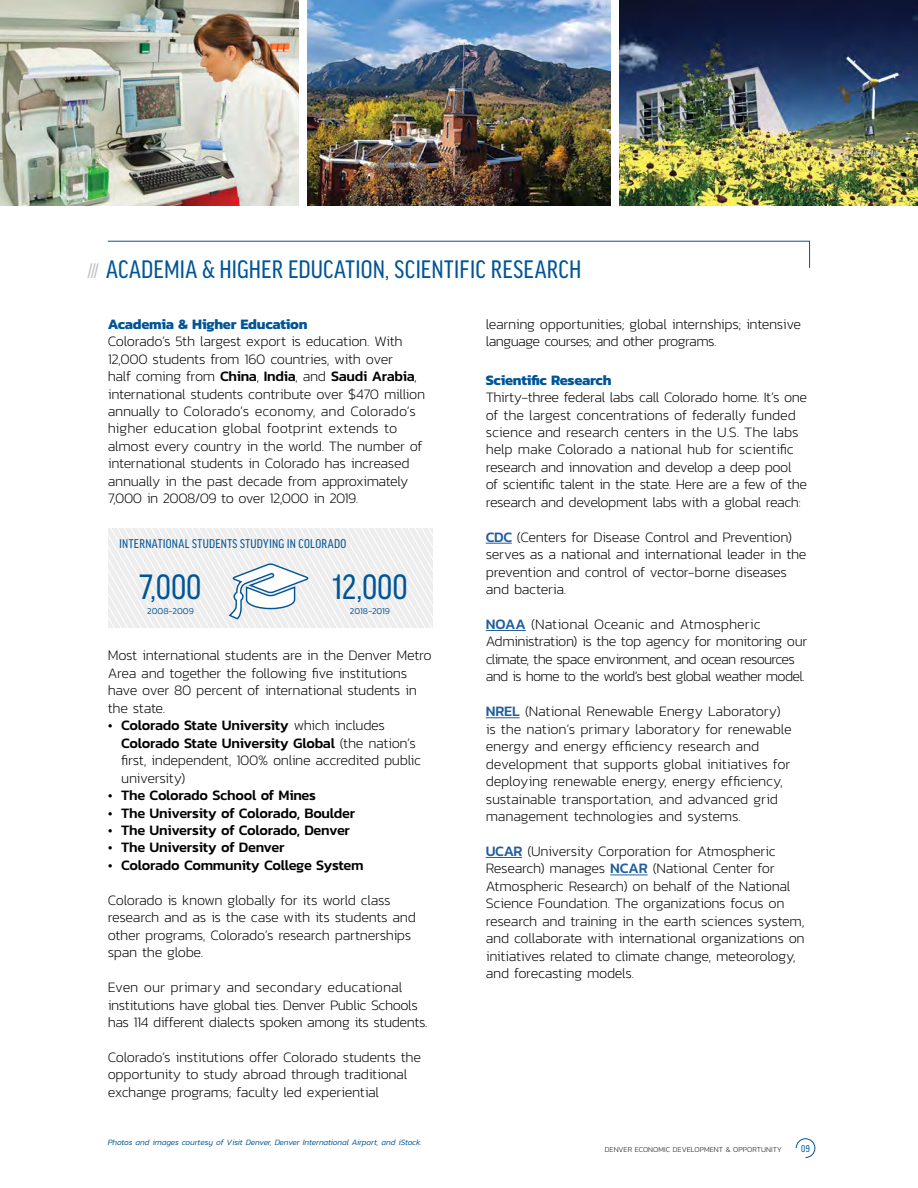
<style>
.page{position:relative;width:918px;height:1188px;background:#fff}
.page>*{position:absolute;margin:0;border:0;box-sizing:border-box;transform-origin:0 0}
.t1{font:condensed 37.5px "Good Headline Pro";letter-spacing:-.005em;color:#005596}
.t2{font:condensed 27px "Good Headline Pro";letter-spacing:.01em;color:#005596}
.t3{font:200 14.55px/17.4px "Kanit";letter-spacing:-.025em;color:#000}
.t4{font:200 14.55px/17.4px "Kanit";letter-spacing:-.05em;color:#000}
.t5{font:500 14.55px "Kanit";letter-spacing:-.02em;color:#000}
.t6{font:700 14.55px "Kanit";letter-spacing:-.02em;color:#005596}
.t7{font:condensed 13.5px "Good Headline Pro";letter-spacing:.025em;color:#005596}
.t8{font:condensed 10.5px "Good Headline Pro";color:#005596}
.t9{font:300 9px "Kanit";letter-spacing:-.005em;color:#005596}
.t10{font:italic 300 8.25px "Kanit";letter-spacing:-.01em;color:#005596}
.t11{font:200 7.5px "Kanit";letter-spacing:.01em;color:#000}
.s1{font-size:22.5px;color:#bcbec0}
.s2{font-weight:500}
.s3{font-weight:500;color:#215e9e}
.s4{font-weight:200}
</style>
<div class="page">
<img style="left:0;top:0;width:299px;height:205px">
<img style="left:308px;top:0;width:302px;height:205px">
<img style="left:619px;top:0;width:299px;height:205px">
<svg style="left:107px;top:241px;width:703px;height:27px"></svg>
<svg style="left:486px;top:543px;width:26px;height:1px"></svg>
<hr style="left:486px;top:630px;width:40px;height:1px;background:#215e9e">
<hr style="left:486px;top:717px;width:34px;height:1px;background:#215e9e">
<hr style="left:486px;top:857px;width:36px;height:1px;background:#215e9e">
<hr style="left:610px;top:875px;width:38px;height:1px;background:#215e9e">
<svg style="left:108px;top:529px;width:324px;height:99px"></svg>
<svg style="left:796px;top:1138px;width:19px;height:20px"></svg>
<h2 class="t2" style="left:88px;top:255px;width:495px"><span class="s1">///</span> ACADEMIA &amp; HIGHER EDUCATION, SCIENTIFIC RESEARCH</h2>
<p class="t6" style="left:108px;top:312px;width:201px">Academia &amp; Higher Education</p>
<p class="t3" style="left:108px;top:333px;width:319px">Colorado’s 5th largest export is education. With 12,000 students from 160 countries, with over<br>half coming from <span class="s2">China</span>, <span class="s2">India</span>, and <span class="s2">Saudi Arabia</span>, international students contribute over $470 million annually to Colorado’s economy, and Colorado’s higher education global footprint extends to almost every country in the world. The number of international students in Colorado has increased annually in the past decade from approximately 7,000 in 2008/09 to over 12,000 in 2019.</p>
<p class="t3" style="left:486px;top:315px;width:317px">learning opportunities; global internships; intensive language courses; and other programs.</p>
<p class="t6" style="left:486px;top:368px;width:127px">Scientific Research</p>
<p class="t3" style="left:486px;top:388px;width:323px">Thirty-three federal labs call Colorado home. It’s one of the largest concentrations of federally funded science and research centers in the U.S. The labs help make Colorado a national hub for scientific research and innovation and develop a deep pool of scientific talent in the state. Here are a few of the research and development labs with a global reach:</p>
<p class="t3" style="left:486px;top:528px;width:322px"><span class="s3">CDC</span> (Centers for Disease Control and Prevention) serves as a national and international leader in the prevention and control of vector-borne diseases and bacteria.</p>
<p class="t4" style="left:486px;top:615px;width:323px"><span class="s3">NOAA</span> (National Oceanic and Atmospheric Administration) is the top agency for monitoring our climate, the space environment, and ocean resources and is home to the world’s best global weather model.</p>
<p class="t3" style="left:486px;top:703px;width:307px"><span class="s3">NREL</span> (National Renewable Energy Laboratory) is the nation’s primary laboratory for renewable energy and energy efficiency research and development that supports global initiatives for deploying renewable energy, energy efficiency, sustainable transportation, and advanced grid management technologies and systems.</p>
<p class="t3" style="left:486px;top:842px;width:320px"><span class="s3">UCAR</span> (University Corporation for Atmospheric Research) manages <span class="s3">NCAR</span> (National Center for Atmospheric Research) on behalf of the National Science Foundation. The organizations focus on research and training in the earth sciences system, and collaborate with international organizations on initiatives related to climate change, meteorology, and forecasting models.</p>
<p class="t7" style="left:119px;top:537px;width:229px">INTERNATIONAL STUDENTS STUDYING IN COLORADO</p>
<h1 class="t1" style="left:140px;top:567px;width:63px">7,000</h1>
<h1 class="t1" style="left:332px;top:567px;width:77px">12,000</h1>
<p class="t9" style="left:147px;top:604px;width:48px">2008-2009</p>
<p class="t9" style="left:350px;top:604px;width:42px">2018-2019</p>
<p class="t3" style="left:108px;top:647px;width:326px">Most international students are in the Denver Metro Area and together the following five institutions have over 80 percent of international students in the state.</p>
<p class="t3" style="left:121px;top:717px;width:301px;text-indent:-14px">• <span class="s2">Colorado State University</span> which includes <span class="s2">Colorado State University Global</span> (the nation’s first, independent, 100% online accredited public university)</p>
<p class="t5" style="left:108px;top:784px;width:210px"><span class="s4">•</span> The Colorado School of Mines</p>
<p class="t5" style="left:108px;top:802px;width:249px"><span class="s4">•</span> The University of Colorado, Boulder</p>
<p class="t5" style="left:108px;top:819px;width:244px"><span class="s4">•</span> The University of Colorado, Denver</p>
<p class="t5" style="left:108px;top:837px;width:178px"><span class="s4">•</span> The University of Denver</p>
<p class="t5" style="left:108px;top:854px;width:257px"><span class="s4">•</span> Colorado Community College System</p>
<p class="t3" style="left:108px;top:891px;width:310px">Colorado is known globally for its world class research and as is the case with its students and other programs, Colorado’s research partnerships span the globe.</p>
<p class="t3" style="left:108px;top:979px;width:321px">Even our primary and secondary educational institutions have global ties. Denver Public Schools has 114 different dialects spoken among its students.</p>
<p class="t3" style="left:108px;top:1048px;width:315px">Colorado’s institutions offer Colorado students the opportunity to study abroad through traditional exchange programs; faculty led experiential</p>
<p class="t10" style="left:108px;top:1136px;width:316px">Photos and images courtesy of Visit Denver, Denver International Airport, and iStock.</p>
<p class="t11" style="left:605px;top:1144px;width:179px">DENVER ECONOMIC DEVELOPMENT &amp; OPPORTUNITY</p>
<p class="t8" style="left:801px;top:1143px;width:10px">09</p>
</div>
